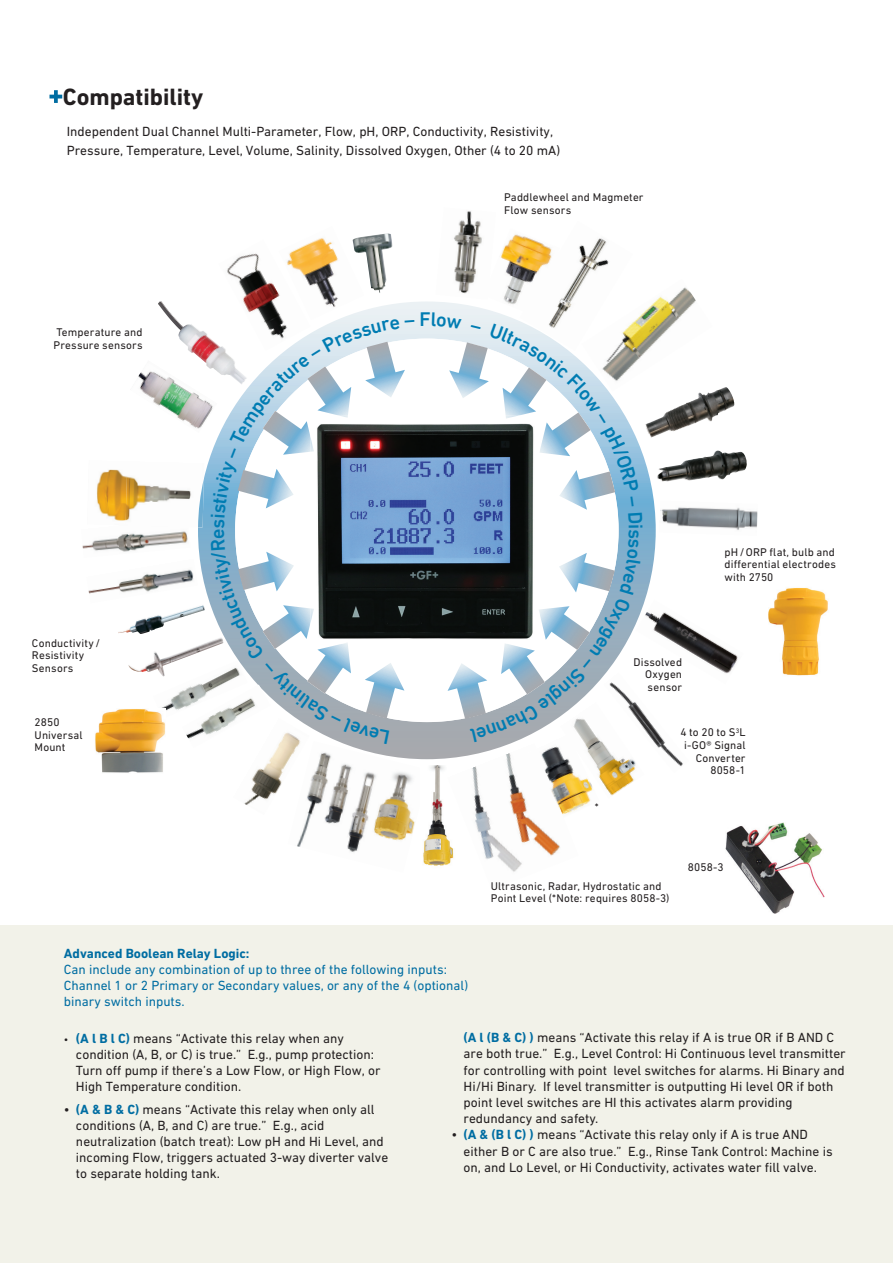
<style>
.page{position:relative;width:893px;height:1263px;background:#fff}
.page>*{position:absolute;margin:0;border:0;box-sizing:border-box;transform-origin:0 0}
.t1{font:700 24px "DIN Next W1 G";color:#231f20}
.t2{font:500 20.1px "DIN Next W1 G";color:#007cb2}
.t3{font:13.5px/16.2px "DIN Next W1 G";color:#231f20}
.t4{font:13.5px/16.2px "DIN Next W1 G";color:#006da2}
.t5{font:700 13.5px "DIN Next W1 G";color:#006da2}
.t6{font:11.4px/12.6px "DIN Next W1 G";letter-spacing:.015em;color:#231f20}
.s1{font-size:10.5px}
.s2{font-weight:700;color:#006da2}
</style>
<div class="page">
<div style="left:0;top:925px;width:893px;height:338px;background:#f2f2e9"></div>
<svg style="left:50px;top:90px;width:12px;height:13px"></svg>
<svg style="left:198px;top:301px;width:458px;height:458px"></svg>
<img style="left:768px;top:588px;width:60px;height:88px">
<img style="left:128px;top:637px;width:83px;height:35px">
<img style="left:560px;top:238px;width:49px;height:75px">
<img style="left:158px;top:301px;width:61px;height:59px">
<img style="left:454px;top:211px;width:28px;height:83px">
<img style="left:219px;top:253px;width:60px;height:65px">
<img style="left:364px;top:233px;width:29px;height:60px">
<img style="left:645px;top:389px;width:76px;height:49px">
<img style="left:657px;top:451px;width:68px;height:31px">
<img style="left:233px;top:744px;width:55px;height:61px">
<img style="left:118px;top:604px;width:85px;height:30px">
<img style="left:88px;top:569px;width:106px;height:25px">
<img style="left:82px;top:531px;width:106px;height:21px">
<img style="left:643px;top:684px;width:40px;height:82px">
<img style="left:483px;top:234px;width:77px;height:79px">
<img style="left:660px;top:507px;width:98px;height:23px">
<img style="left:138px;top:360px;width:73px;height:73px">
<img style="left:279px;top:236px;width:85px;height:82px">
<img style="left:643px;top:600px;width:95px;height:84px">
<img style="left:153px;top:660px;width:58px;height:51px">
<img style="left:182px;top:685px;width:88px;height:63px">
<img style="left:582px;top:279px;width:131px;height:112px">
<img style="left:415px;top:416px;width:17px;height:227px">
<img style="left:96px;top:469px;width:68px;height:52px">
<img style="left:164px;top:462px;width:40px;height:40px">
<img style="left:198px;top:479px;width:6px;height:48px">
<img style="left:122px;top:519px;width:42px;height:2px">
<img style="left:95px;top:708px;width:70px;height:65px">
<img style="left:288px;top:741px;width:141px;height:111px">
<img style="left:420px;top:766px;width:27px;height:100px">
<img style="left:447px;top:743px;width:113px;height:129px">
<img style="left:536px;top:743px;width:55px;height:71px">
<img style="left:526px;top:749px;width:38px;height:72px">
<img style="left:560px;top:702px;width:84px;height:96px">
<img style="left:726px;top:823px;width:98px;height:90px">
<svg style="left:211px;top:318px;width:204px;height:426px"></svg>
<svg style="left:432px;top:313px;width:211px;height:430px"></svg>
<h1 class="t1" style="left:63px;top:83px;width:142px">Compatibility</h1>
<p class="t3" style="left:67px;top:122px;width:495px;line-height:18.6px">Independent Dual Channel Multi-Parameter, Flow, pH, ORP, Conductivity, Resistivity,<br>Pressure, Temperature, Level, Volume, Salinity, Dissolved Oxygen, Other (4 to 20 mA)</p>
<p class="t6" style="left:53px;top:326px;width:91px">Temperature and<br>Pressure sensors</p>
<p class="t6" style="left:32px;top:636px;width:70px">Conductivity /<br>Resistivity<br>Sensors</p>
<p class="t6" style="left:35px;top:716px;width:49px">2850<br>Universal<br>Mount</p>
<h2 class="t2" style="left:420px;top:308px;width:13px">F</h2>
<p class="t6" style="left:504px;top:191px;width:141px">Paddlewheel and Magmeter<br>Flow sensors</p>
<p class="t6" style="left:645px;top:655px;width:39px;text-align:justify;text-indent:-12px">Dissolved Oxygen sensor</p>
<p class="t6" style="left:724px;top:545px;width:113px;text-align:justify">pH / ORP flat, bulb and differential electrodes with 2750</p>
<p class="t6" style="left:595px;top:801px;width:5px">*</p>
<p class="t6" style="left:680px;top:726px;width:67px;text-align:right">4 to 20 to S<sup>3</sup>L i-GO® Signal<br>Converter<br>8058-1</p>
<p class="t6" style="left:491px;top:879px;width:180px">Ultrasonic, Radar, Hydrostatic and<br>Point Level (*Note: requires 8058-3)</p>
<p class="t6" style="left:688px;top:860px;width:37px">8058-3</p>
<p class="t5" style="left:64px;top:945px;width:187px">Advanced Boolean Relay Logic:</p>
<p class="t4" style="left:64px;top:961px;width:406px">Can include any combination of up to three of the following inputs:<br>Channel 1 or 2 Primary or Secondary values, or any of the 4 (optional) binary switch inputs.</p>
<p class="t3" style="left:76px;top:1030px;width:306px;text-indent:-12px"><span class="s1">•</span> <span class="s2">(A l B l C)</span> means “Activate this relay when any condition (A, B, or C) is true.” E.g., pump protection:<br>Turn off pump if there’s a Low Flow, or High Flow, or High Temperature condition.</p>
<p class="t3" style="left:76px;top:1101px;width:314px;text-indent:-12px">• <span class="s2">(A &amp; B &amp; C)</span> means “Activate this relay when only all conditions (A, B, and C) are true.” E.g., acid neutralization (batch treat): Low pH and Hi Level, and incoming Flow, triggers actuated 3-way diverter valve to separate holding tank.</p>
<p class="t3" style="left:463px;top:1029px;width:384px"><span class="s2">(A l (B &amp; C) )</span> means “Activate this relay if A is true OR if B AND C are both true.” E.g., Level Control: Hi Continuous level transmitter for controlling with point level switches for alarms. Hi Binary and Hi/Hi Binary. If level transmitter is outputting Hi level OR if both point level switches are HI this activates alarm providing redundancy and safety.</p>
<p class="t3" style="left:463px;top:1126px;width:371px;text-indent:-12px">• <span class="s2">(A &amp; (B l C) )</span> means “Activate this relay only if A is true AND either B or C are also true.” E.g., Rinse Tank Control: Machine is on, and Lo Level, or Hi Conductivity, activates water fill valve.</p>
</div>
